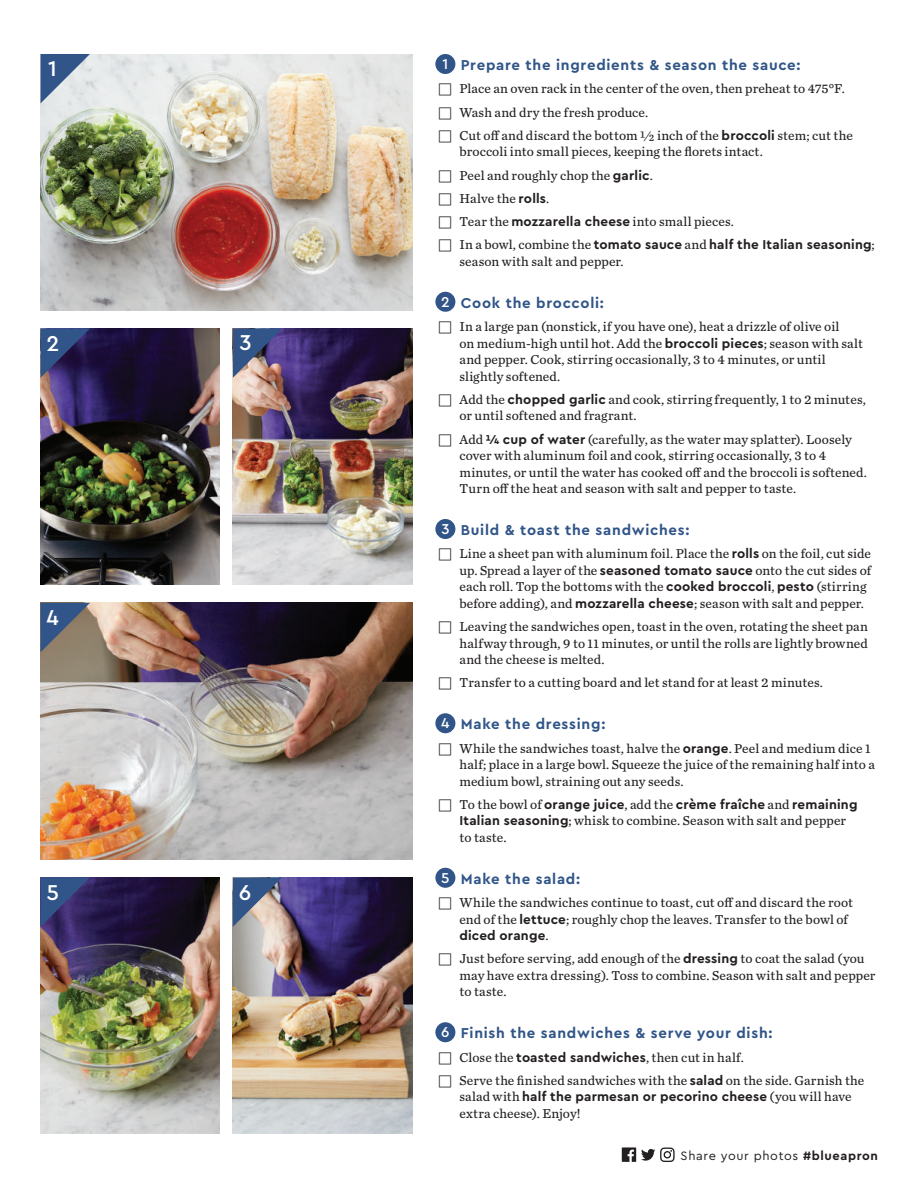
<style>
.page{position:relative;width:918px;height:1188px;background:#fff}
.page>*{position:absolute;margin:0;border:0;box-sizing:border-box;transform-origin:0 0}
.t1{font:500 22.5px "Cera PRO";color:#fff}
.t2{font:700 15px "Cera PRO";letter-spacing:.05em;color:#315588}
.t3{font:13.5px/16.5px "Chronicle Text G3";letter-spacing:.01em;color:#231f20}
.t4{font:700 13.5px "Cera PRO";letter-spacing:.015em;color:#231f20}
.t5{font:12.75px "Cera PRO";letter-spacing:.05em;color:#231f20}
.s1{font-weight:500;color:#fff}
.s2{font-family:"Cera PRO";font-weight:700}
.s3{font-family:"Chronicle Text G3";font-weight:400}
.s4{font-weight:700}
</style>
<div class="page">
<svg style="left:622px;top:1147px;width:53px;height:15px"></svg>
<div style="left:435px;top:54px;width:20px;height:20px;background:#315588;border-radius:50%"></div>
<div style="left:435px;top:292px;width:20px;height:20px;background:#315588;border-radius:50%"></div>
<div style="left:435px;top:519px;width:20px;height:20px;background:#315588;border-radius:50%"></div>
<div style="left:435px;top:713px;width:20px;height:20px;background:#315588;border-radius:50%"></div>
<div style="left:435px;top:868px;width:20px;height:20px;background:#315588;border-radius:50%"></div>
<div style="left:435px;top:1022px;width:20px;height:20px;background:#315588;border-radius:50%"></div>
<img style="left:40px;top:877px;width:180px;height:257px">
<img style="left:233px;top:877px;width:179px;height:257px">
<img style="left:233px;top:328px;width:179px;height:257px">
<img style="left:40px;top:328px;width:180px;height:257px">
<img style="left:40px;top:603px;width:372px;height:256px">
<img style="left:40px;top:54px;width:372px;height:257px">
<svg style="left:40px;top:54px;width:50px;height:49px;background:#8a9eb8"></svg>
<svg style="left:233px;top:328px;width:49px;height:50px;background:#65678b"></svg>
<svg style="left:40px;top:603px;width:50px;height:49px;background:#616a78"></svg>
<svg style="left:233px;top:877px;width:49px;height:50px;background:#7d869c"></svg>
<svg style="left:40px;top:328px;width:50px;height:50px;background:#303a6e"></svg>
<svg style="left:40px;top:877px;width:50px;height:50px;background:#353e77"></svg>
<h1 class="t1" style="left:48px;top:54px;width:10px">1</h1>
<h1 class="t1" style="left:46px;top:328px;width:14px">2</h1>
<h1 class="t1" style="left:46px;top:603px;width:14px">4</h1>
<h1 class="t1" style="left:46px;top:877px;width:14px">5</h1>
<h1 class="t1" style="left:240px;top:328px;width:14px">3</h1>
<h1 class="t1" style="left:239px;top:877px;width:14px">6</h1>
<p class="t2" style="left:443px;top:55px;width:360px"><span class="s1">1</span> Prepare the ingredients &amp; season the sauce:</p>
<p class="t3" style="left:459px;top:76px;width:395px;line-height:23.2px">Place an oven rack in the center of the oven, then preheat to 475°F.<br>Wash and dry the fresh produce.<br>Cut off and discard the bottom 1/2 inch of the <span class="s2">broccoli</span> stem; cut the</p>
<p class="t3" style="left:459px;top:139px;width:305px;line-height:23.2px">broccoli into small pieces, keeping the florets intact.<br>Peel and roughly chop the <span class="s2">garlic</span>.<br>Halve the <span class="s2">rolls</span>.<br>Tear the <span class="s2">mozzarella cheese</span> into small pieces.</p>
<p class="t4" style="left:459px;top:236px;width:417px"><span class="s3">In a bowl, combine the</span> tomato sauce <span class="s3">and</span> half the Italian seasoning<span class="s3">;</span></p>
<p class="t3" style="left:459px;top:252px;width:166px">season with salt and pepper.</p>
<p class="t2" style="left:441px;top:293px;width:164px"><span class="s1">2</span> Cook the broccoli:</p>
<p class="t3" style="left:459px;top:318px;width:405px">In a large pan (nonstick, if you have one), heat a drizzle of olive oil<br>on medium-high until hot. Add the <span class="s2">broccoli pieces</span>; season with salt and pepper. Cook, stirring occasionally, 3 to 4 minutes, or until slightly softened.</p>
<p class="t3" style="left:459px;top:390px;width:408px">Add the <span class="s2">chopped garlic</span> and cook, stirring frequently, 1 to 2 minutes, or until softened and fragrant.</p>
<p class="t3" style="left:459px;top:430px;width:409px">Add <span class="s2">1/4 cup of water</span> (carefully, as the water may splatter). Loosely cover with aluminum foil and cook, stirring occasionally, 3 to 4 minutes, or until the water has cooked off and the broccoli is softened.<br>Turn off the heat and season with salt and pepper to taste.</p>
<p class="t2" style="left:441px;top:520px;width:250px"><span class="s1">3</span> Build &amp; toast the sandwiches:</p>
<p class="t3" style="left:459px;top:545px;width:413px">Line a sheet pan with aluminum foil. Place the <span class="s2">rolls</span> on the foil, cut side up. Spread a layer of the <span class="s2">seasoned tomato sauce</span> onto the cut sides of each roll. Top the bottoms with the <span class="s2">cooked broccoli</span>, <span class="s2">pesto</span> (stirring before adding), and <span class="s2">mozzarella cheese</span>; season with salt and pepper.</p>
<p class="t3" style="left:459px;top:618px;width:410px;text-align:justify">Leaving the sandwiches open, toast in the oven, rotating the sheet pan halfway through, 9 to 11 minutes, or until the rolls are lightly browned and the cheese is melted.</p>
<p class="t3" style="left:459px;top:674px;width:365px">Transfer to a cutting board and let stand for at least 2 minutes.</p>
<p class="t2" style="left:441px;top:714px;width:166px"><span class="s1">4</span> Make the dressing:</p>
<p class="t3" style="left:459px;top:739px;width:417px">While the sandwiches toast, halve the <span class="s2">orange</span>. Peel and medium dice 1 half; place in a large bowl. Squeeze the juice of the remaining half into a medium bowl, straining out any seeds.</p>
<p class="t4" style="left:459px;top:795px;width:400px"><span class="s3">To the bowl of</span> orange juice<span class="s3">, add the</span> crème fraîche <span class="s3">and</span> remaining</p>
<p class="t3" style="left:459px;top:812px;width:388px"><span class="s2">Italian seasoning</span>; whisk to combine. Season with salt and pepper to taste.</p>
<p class="t2" style="left:441px;top:869px;width:141px"><span class="s1">5</span> Make the salad:</p>
<p class="t3" style="left:459px;top:894px;width:395px">While the sandwiches continue to toast, cut off and discard the root end of the <span class="s2">lettuce</span>; roughly chop the leaves. Transfer to the bowl of</p>
<p class="t4" style="left:459px;top:927px;width:91px">diced orange<span class="s3">.</span></p>
<p class="t3" style="left:459px;top:950px;width:418px">Just before serving, add enough of the <span class="s2">dressing</span> to coat the salad (you may have extra dressing). Toss to combine. Season with salt and pepper to taste.</p>
<p class="t2" style="left:441px;top:1023px;width:333px"><span class="s1">6</span> Finish the sandwiches &amp; serve your dish:</p>
<p class="t3" style="left:459px;top:1045px;width:407px;line-height:23.2px">Close the <span class="s2">toasted sandwiches</span>, then cut in half.<br>Serve the finished sandwiches with the <span class="s2">salad</span> on the side. Garnish the</p>
<p class="t4" style="left:459px;top:1088px;width:394px"><span class="s3">salad with</span> half the parmesan or pecorino cheese <span class="s3">(you will have</span></p>
<p class="t3" style="left:459px;top:1104px;width:123px">extra cheese). Enjoy!</p>
<p class="t5" style="left:681px;top:1147px;width:199px">Share your photos <span class="s4">#blueapron</span></p>
</div>
